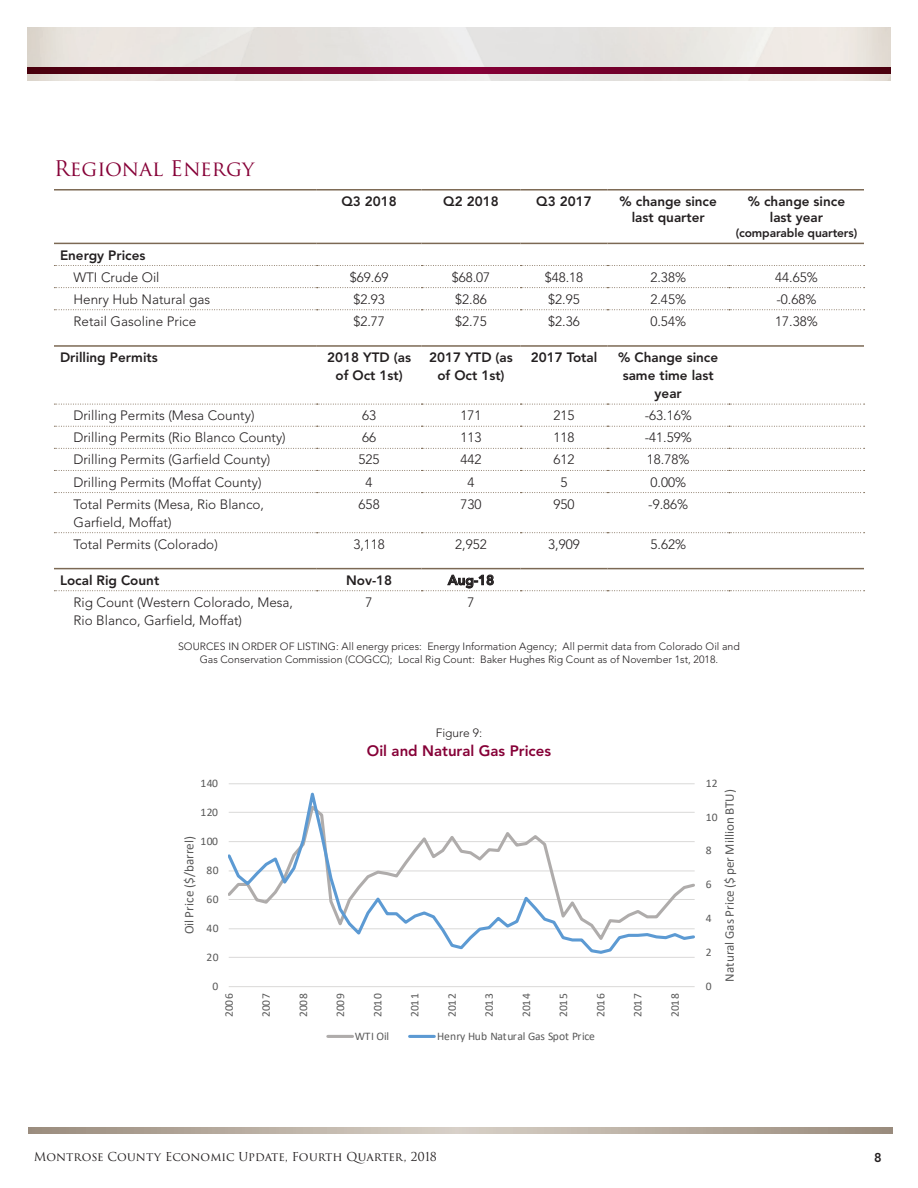
<style>
.page{position:relative;width:918px;height:1188px;background:#fff}
.page>*{position:absolute;margin:0;border:0;box-sizing:border-box;transform-origin:0 0}
.t1{font:21px "Trajan Pro";color:#860037}
.t2{font:800 15px "Avenir";color:#860037}
.t3{font:300 13.5px/18px "Avenir";color:#231f20}
.t4{font:800 13.5px/18px "Avenir";color:#231f20;text-align:center}
.t5{font:13.05px "Calibri";letter-spacing:.005em;color:#595959}
.t6{font:800 12.75px "Avenir";color:#231f20}
.t7{font:12px "Trajan Pro 3";color:#231f20}
.t8{font:800 12px "Avenir";letter-spacing:-.01em;color:#231f20}
.t9{font:300 12px "Avenir";color:#231f20}
.t10{font:11.55px "Calibri";letter-spacing:.025em;color:#595959}
.t11{font:11.55px "Calibri";letter-spacing:-.01em;color:#595959}
.t12{font:300 10.5px/13.5px "Avenir";color:#231f20;text-align:center}
</style>
<div class="page">
<img style="left:27px;top:27px;width:864px;height:54px">
<svg style="left:27px;top:68px;width:864px;height:6px;background:#680023"></svg>
<svg style="left:28px;top:1128px;width:864px;height:6px;background:#b8ada1"></svg>
<svg style="left:54px;top:287px;width:811px;height:1px"></svg>
<svg style="left:54px;top:265px;width:811px;height:1px"></svg>
<svg style="left:54px;top:309px;width:811px;height:1px"></svg>
<hr style="left:54px;top:345px;width:263px;height:2px;background:#7c6954">
<hr style="left:317px;top:345px;width:105px;height:2px;background:#7c6954">
<hr style="left:422px;top:345px;width:99px;height:2px;background:#7c6954">
<hr style="left:521px;top:345px;width:87px;height:2px;background:#7c6954">
<hr style="left:608px;top:345px;width:121px;height:2px;background:#7c6954">
<hr style="left:729px;top:345px;width:135px;height:2px;background:#7c6954">
<svg style="left:54px;top:404px;width:811px;height:1px"></svg>
<svg style="left:54px;top:426px;width:811px;height:1px"></svg>
<svg style="left:54px;top:448px;width:811px;height:1px"></svg>
<svg style="left:54px;top:470px;width:811px;height:1px"></svg>
<svg style="left:54px;top:492px;width:811px;height:1px"></svg>
<svg style="left:54px;top:532px;width:811px;height:1px"></svg>
<hr style="left:54px;top:568px;width:263px;height:1px;background:#7c6954">
<hr style="left:317px;top:568px;width:105px;height:1px;background:#7c6954">
<hr style="left:422px;top:568px;width:99px;height:1px;background:#7c6954">
<hr style="left:521px;top:568px;width:87px;height:1px;background:#7c6954">
<hr style="left:608px;top:568px;width:121px;height:1px;background:#7c6954">
<hr style="left:729px;top:568px;width:135px;height:1px;background:#7c6954">
<hr style="left:54px;top:189px;width:263px;height:2px;background:#7c6954">
<hr style="left:317px;top:189px;width:105px;height:2px;background:#7c6954">
<hr style="left:422px;top:189px;width:99px;height:2px;background:#7c6954">
<hr style="left:521px;top:189px;width:87px;height:2px;background:#7c6954">
<hr style="left:608px;top:189px;width:121px;height:2px;background:#7c6954">
<hr style="left:729px;top:189px;width:135px;height:2px;background:#7c6954">
<hr style="left:54px;top:243px;width:263px;height:1px;background:#7c6954">
<hr style="left:317px;top:243px;width:105px;height:1px;background:#7c6954">
<hr style="left:422px;top:243px;width:99px;height:1px;background:#7c6954">
<hr style="left:521px;top:243px;width:87px;height:1px;background:#7c6954">
<hr style="left:608px;top:243px;width:121px;height:1px;background:#7c6954">
<hr style="left:729px;top:243px;width:135px;height:1px;background:#7c6954">
<svg style="left:54px;top:574px;width:811px;height:17px"></svg>
<hr style="left:229px;top:957px;width:466px;height:1px;background:#dad9d8">
<hr style="left:229px;top:986px;width:466px;height:1px;background:#dad9d8">
<svg style="left:228px;top:783px;width:467px;height:171px"></svg>
<hr style="left:328px;top:1035px;width:25px;height:3px;background:#afacab">
<hr style="left:410px;top:1035px;width:24px;height:3px;background:#5c9ad3">
<h1 class="t1" style="left:54px;top:155px;width:202px">Regional Energy</h1>
<p class="t4" style="left:341px;top:192px;width:57px">Q3 2018</p>
<p class="t4" style="left:443px;top:192px;width:57px">Q2 2018</p>
<p class="t4" style="left:536px;top:192px;width:57px">Q3 2017</p>
<p class="t4" style="left:620px;top:193px;width:99px;line-height:16.5px">% change since last quarter</p>
<p class="t4" style="left:748px;top:193px;width:99px;line-height:16.5px">% change since last year</p>
<p class="t8" style="left:736px;top:226px;width:123px">(comparable quarters)</p>
<p class="t4" style="left:60px;top:246px;width:87px">Energy Prices</p>
<p class="t3" style="left:74px;top:268px;width:88px">WTI Crude Oil</p>
<p class="t3" style="left:350px;top:268px;width:40px">$69.69</p>
<p class="t3" style="left:452px;top:268px;width:40px">$68.07</p>
<p class="t3" style="left:545px;top:268px;width:40px">$48.18</p>
<p class="t3" style="left:650px;top:268px;width:37px">2.38%</p>
<p class="t3" style="left:775px;top:268px;width:44px">44.65%</p>
<p class="t3" style="left:74px;top:290px;width:138px">Henry Hub Natural gas</p>
<p class="t3" style="left:353px;top:290px;width:33px">$2.93</p>
<p class="t3" style="left:455px;top:290px;width:33px">$2.86</p>
<p class="t3" style="left:548px;top:290px;width:33px">$2.95</p>
<p class="t3" style="left:650px;top:290px;width:37px">2.45%</p>
<p class="t3" style="left:776px;top:290px;width:42px">-0.68%</p>
<p class="t3" style="left:74px;top:312px;width:124px">Retail Gasoline Price</p>
<p class="t3" style="left:353px;top:312px;width:33px">$2.77</p>
<p class="t3" style="left:455px;top:312px;width:33px">$2.75</p>
<p class="t3" style="left:548px;top:312px;width:33px">$2.36</p>
<p class="t3" style="left:650px;top:312px;width:37px">0.54%</p>
<p class="t3" style="left:775px;top:312px;width:44px">17.38%</p>
<p class="t4" style="left:60px;top:348px;width:99px">Drilling Permits</p>
<p class="t4" style="left:327px;top:348px;width:85px">2018 YTD (as of Oct 1st)</p>
<p class="t4" style="left:429px;top:348px;width:85px">2017 YTD (as of Oct 1st)</p>
<p class="t4" style="left:531px;top:348px;width:68px">2017 Total</p>
<p class="t4" style="left:618px;top:348px;width:101px">% Change since same time last year</p>
<p class="t3" style="left:73px;top:407px;width:183px">Drilling Permits (Mesa County)</p>
<p class="t3" style="left:362px;top:407px;width:16px">63</p>
<p class="t3" style="left:461px;top:407px;width:23px">171</p>
<p class="t3" style="left:553px;top:407px;width:23px">215</p>
<p class="t3" style="left:645px;top:407px;width:49px">-63.16%</p>
<p class="t3" style="left:73px;top:429px;width:214px">Drilling Permits (Rio Blanco County)</p>
<p class="t3" style="left:362px;top:429px;width:16px">66</p>
<p class="t3" style="left:461px;top:429px;width:23px">113</p>
<p class="t3" style="left:553px;top:429px;width:23px">118</p>
<p class="t3" style="left:645px;top:429px;width:49px">-41.59%</p>
<p class="t3" style="left:73px;top:451px;width:199px">Drilling Permits (Garfield County)</p>
<p class="t3" style="left:359px;top:451px;width:23px">525</p>
<p class="t3" style="left:461px;top:451px;width:23px">442</p>
<p class="t3" style="left:553px;top:451px;width:23px">612</p>
<p class="t3" style="left:647px;top:451px;width:44px">18.78%</p>
<p class="t3" style="left:74px;top:473px;width:190px">Drilling Permits (Moffat County)</p>
<p class="t3" style="left:366px;top:473px;width:9px">4</p>
<p class="t3" style="left:468px;top:473px;width:9px">4</p>
<p class="t3" style="left:561px;top:473px;width:9px">5</p>
<p class="t3" style="left:650px;top:473px;width:37px">0.00%</p>
<p class="t3" style="left:74px;top:495px;width:192px">Total Permits (Mesa, Rio Blanco,<br>Garfield, Moffat)</p>
<p class="t3" style="left:359px;top:495px;width:23px">658</p>
<p class="t3" style="left:461px;top:495px;width:23px">730</p>
<p class="t3" style="left:554px;top:495px;width:23px">950</p>
<p class="t3" style="left:648px;top:495px;width:42px">-9.86%</p>
<p class="t3" style="left:74px;top:535px;width:146px">Total Permits (Colorado)</p>
<p class="t3" style="left:353px;top:535px;width:33px">3,118</p>
<p class="t3" style="left:455px;top:535px;width:33px">2,952</p>
<p class="t3" style="left:548px;top:535px;width:33px">3,909</p>
<p class="t3" style="left:650px;top:535px;width:37px">5.62%</p>
<p class="t4" style="left:60px;top:571px;width:101px">Local Rig Count</p>
<p class="t4" style="left:346px;top:571px;width:48px">Nov-18</p>
<p class="t4" style="left:448px;top:571px;width:48px">Aug-18</p>
<p class="t3" style="left:74px;top:593px;width:221px">Rig Count (Western Colorado, Mesa,<br>Rio Blanco, Garfield, Moffat)</p>
<p class="t3" style="left:366px;top:593px;width:9px">7</p>
<p class="t3" style="left:468px;top:593px;width:9px">7</p>
<p class="t12" style="left:178px;top:640px;width:563px">SOURCES IN ORDER OF LISTING: All energy prices: Energy Information Agency; All permit data from Colorado Oil and<br>Gas Conservation Commission (COGCC); Local Rig Count: Baker Hughes Rig Count as of November 1st, 2018.</p>
<p class="t10" style="left:201px;top:775px;width:19px">140</p>
<p class="t10" style="left:201px;top:804px;width:19px">120</p>
<p class="t5" style="left:180px;top:934px;width:100px;rotate:-90deg">Oil Price ($/barrel)</p>
<p class="t10" style="left:201px;top:833px;width:19px">100</p>
<p class="t10" style="left:207px;top:862px;width:14px">80</p>
<p class="t10" style="left:207px;top:891px;width:14px">60</p>
<p class="t10" style="left:207px;top:920px;width:14px">40</p>
<p class="t10" style="left:207px;top:949px;width:14px">20</p>
<p class="t10" style="left:212px;top:978px;width:7px">0</p>
<p class="t9" style="left:436px;top:725px;width:48px">Figure 9:</p>
<p class="t2" style="left:367px;top:742px;width:186px">Oil and Natural Gas Prices</p>
<p class="t10" style="left:221px;top:1017px;width:25px;rotate:-90deg">2006</p>
<p class="t10" style="left:258px;top:1017px;width:25px;rotate:-90deg">2007</p>
<p class="t10" style="left:295px;top:1017px;width:25px;rotate:-90deg">2008</p>
<p class="t10" style="left:332px;top:1017px;width:25px;rotate:-90deg">2009</p>
<p class="t10" style="left:370px;top:1017px;width:25px;rotate:-90deg">2010</p>
<p class="t10" style="left:407px;top:1017px;width:25px;rotate:-90deg">2011</p>
<p class="t10" style="left:444px;top:1017px;width:25px;rotate:-90deg">2012</p>
<p class="t10" style="left:481px;top:1017px;width:25px;rotate:-90deg">2013</p>
<p class="t10" style="left:518px;top:1017px;width:25px;rotate:-90deg">2014</p>
<p class="t10" style="left:555px;top:1017px;width:25px;rotate:-90deg">2015</p>
<p class="t10" style="left:593px;top:1017px;width:25px;rotate:-90deg">2016</p>
<p class="t10" style="left:630px;top:1017px;width:25px;rotate:-90deg">2017</p>
<p class="t10" style="left:667px;top:1017px;width:25px;rotate:-90deg">2018</p>
<p class="t10" style="left:355px;top:1028px;width:36px">WTI Oil</p>
<p class="t11" style="left:437px;top:1028px;width:159px">Henry Hub Natural Gas Spot Price</p>
<p class="t10" style="left:706px;top:775px;width:14px">12</p>
<p class="t5" style="left:720px;top:982px;width:194px;rotate:-90deg">Natural Gas Price ($ per Million BTU)</p>
<p class="t10" style="left:706px;top:809px;width:14px">10</p>
<p class="t10" style="left:706px;top:843px;width:7px">8</p>
<p class="t10" style="left:706px;top:876px;width:7px">6</p>
<p class="t10" style="left:706px;top:910px;width:7px">4</p>
<p class="t10" style="left:706px;top:944px;width:7px">2</p>
<p class="t10" style="left:706px;top:978px;width:7px">0</p>
<p class="t7" style="left:34px;top:1148px;width:405px">Montrose County Economic Update, Fourth Quarter, 2018</p>
<p class="t6" style="left:874px;top:1150px;width:9px">8</p>
</div>
